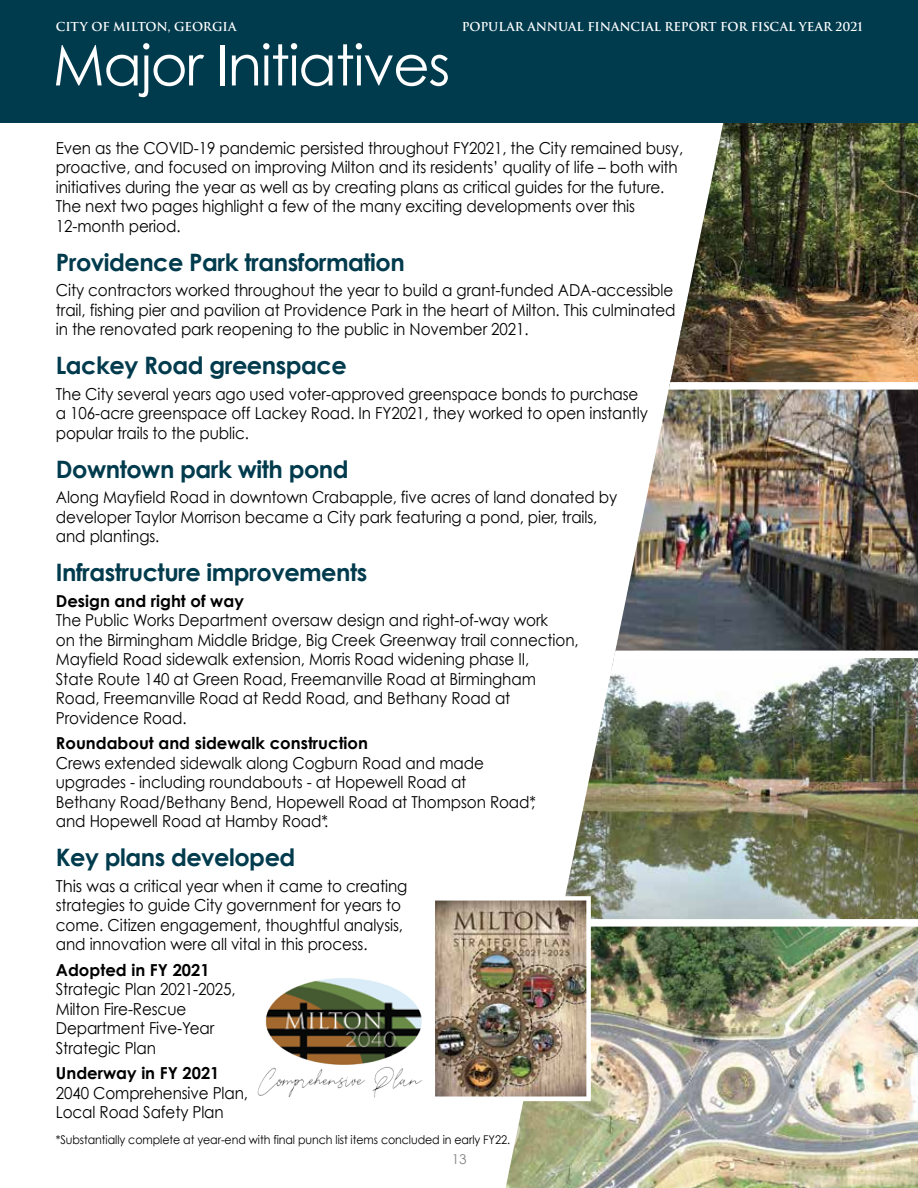
<style>
.page{position:relative;width:918px;height:1188px;background:#fff}
.page>*{position:absolute;margin:0;border:0;box-sizing:border-box;transform-origin:0 0}
.t1{font:56.4px "Century Gothic";letter-spacing:-.025em;color:#fff}
.t2{font:700 24px "Century Gothic";letter-spacing:-.02em;color:#003b4d}
.t3{font:16.5px/19.5px "Century Gothic";letter-spacing:-.005em;color:#000;scale:.92 1}
.t4{font:16.5px/19.5px "Century Gothic";letter-spacing:-.005em;color:#000}
.t5{font:700 16.5px "Century Gothic";color:#000}
.t6{font:13.5px "Century Gothic";color:#808285}
.t7{font:12px "Century Gothic";letter-spacing:-.005em;color:#000;scale:.92 1}
.t8{font:600 12px "Trajan Pro 3";letter-spacing:-.005em;color:#fff}
</style>
<div class="page">
<img style="left:615px;top:389px;width:303px;height:262px">
<img style="left:670px;top:122px;width:248px;height:260px">
<img style="left:565px;top:658px;width:353px;height:238px">
<svg style="left:669px;top:382px;width:249px;height:8px"></svg>
<img style="left:506px;top:1101px;width:412px;height:87px">
<div style="left:0;top:0;width:918px;height:122px;background:#003b4d"></div>
<img style="left:435px;top:896px;width:483px;height:205px">
<img style="left:435px;top:901px;width:151px;height:196px">
<img style="left:257px;top:978px;width:165px;height:120px">
<p class="t8" style="left:56px;top:18px;width:182px">CITY OF MILTON, GEORGIA</p>
<p class="t8" style="left:462px;top:18px;width:403px">POPULAR ANNUAL FINANCIAL REPORT FOR FISCAL YEAR 2021</p>
<h1 class="t1" style="left:53px;top:26px;width:399px">Major Initiatives</h1>
<p class="t3" style="left:56px;top:138px;width:683px">Even as the COVID-19 pandemic persisted throughout FY2021, the City remained busy, proactive, and focused on improving Milton and its residents’ quality of life – both with initiatives during the year as well as by creating plans as critical guides for the future.<br>The next two pages highlight a few of the many exciting developments over this 12-month period.</p>
<h2 class="t2" style="left:56px;top:244px;width:350px">Providence Park transformation</h2>
<p class="t3" style="left:56px;top:280px;width:675px">City contractors worked throughout the year to build a grant-funded ADA-accessible trail, fishing pier and pavilion at Providence Park in the heart of Milton. This culminated in the renovated park reopening to the public in November 2021.</p>
<h2 class="t2" style="left:56px;top:347px;width:292px">Lackey Road greenspace</h2>
<p class="t3" style="left:56px;top:384px;width:645px">The City several years ago used voter-approved greenspace bonds to purchase a 106-acre greenspace off Lackey Road. In FY2021, they worked to open instantly popular trails to the public.</p>
<h2 class="t2" style="left:56px;top:451px;width:294px">Downtown park with pond</h2>
<p class="t3" style="left:56px;top:487px;width:612px">Along Mayfield Road in downtown Crabapple, five acres of land donated by developer Taylor Morrison became a City park featuring a pond, pier, trails, and plantings.</p>
<h2 class="t2" style="left:56px;top:554px;width:313px">Infrastructure improvements</h2>
<p class="t5" style="left:56px;top:588px;width:190px">Design and right of way</p>
<p class="t3" style="left:56px;top:610px;width:570px">The Public Works Department oversaw design and right-of-way work<br>on the Birmingham Middle Bridge, Big Creek Greenway trail connection, Mayfield Road sidewalk extension, Morris Road widening phase II,<br>State Route 140 at Green Road, Freemanville Road at Birmingham Road, Freemanville Road at Redd Road, and Bethany Road at Providence Road.</p>
<p class="t5" style="left:56px;top:731px;width:314px">Roundabout and sidewalk construction</p>
<p class="t3" style="left:56px;top:753px;width:523px">Crews extended sidewalk along Cogburn Road and made upgrades - including roundabouts - at Hopewell Road at<br>Bethany Road/Bethany Bend, Hopewell Road at Thompson Road*, and Hopewell Road at Hamby Road*.</p>
<h2 class="t2" style="left:56px;top:839px;width:241px">Key plans developed</h2>
<p class="t4" style="left:56px;top:876px;width:353px">This was a critical year when it came to creating strategies to guide City government for years to come. Citizen engagement, thoughtful analysis, and innovation were all vital in this process.</p>
<p class="t5" style="left:56px;top:957px;width:155px">Adopted in FY 2021</p>
<p class="t3" style="left:56px;top:979px;width:197px">Strategic Plan 2021-2025,<br>Milton Fire-Rescue<br>Department Five-Year<br>Strategic Plan</p>
<p class="t5" style="left:56px;top:1061px;width:165px">Underway in FY 2021</p>
<p class="t3" style="left:56px;top:1083px;width:211px">2040 Comprehensive Plan,<br>Local Road Safety Plan</p>
<p class="t7" style="left:56px;top:1131px;width:495px">*Substantially complete at year-end with final punch list items concluded in early FY22.</p>
<p class="t6" style="left:452px;top:1149px;width:16px">13</p>
</div>
